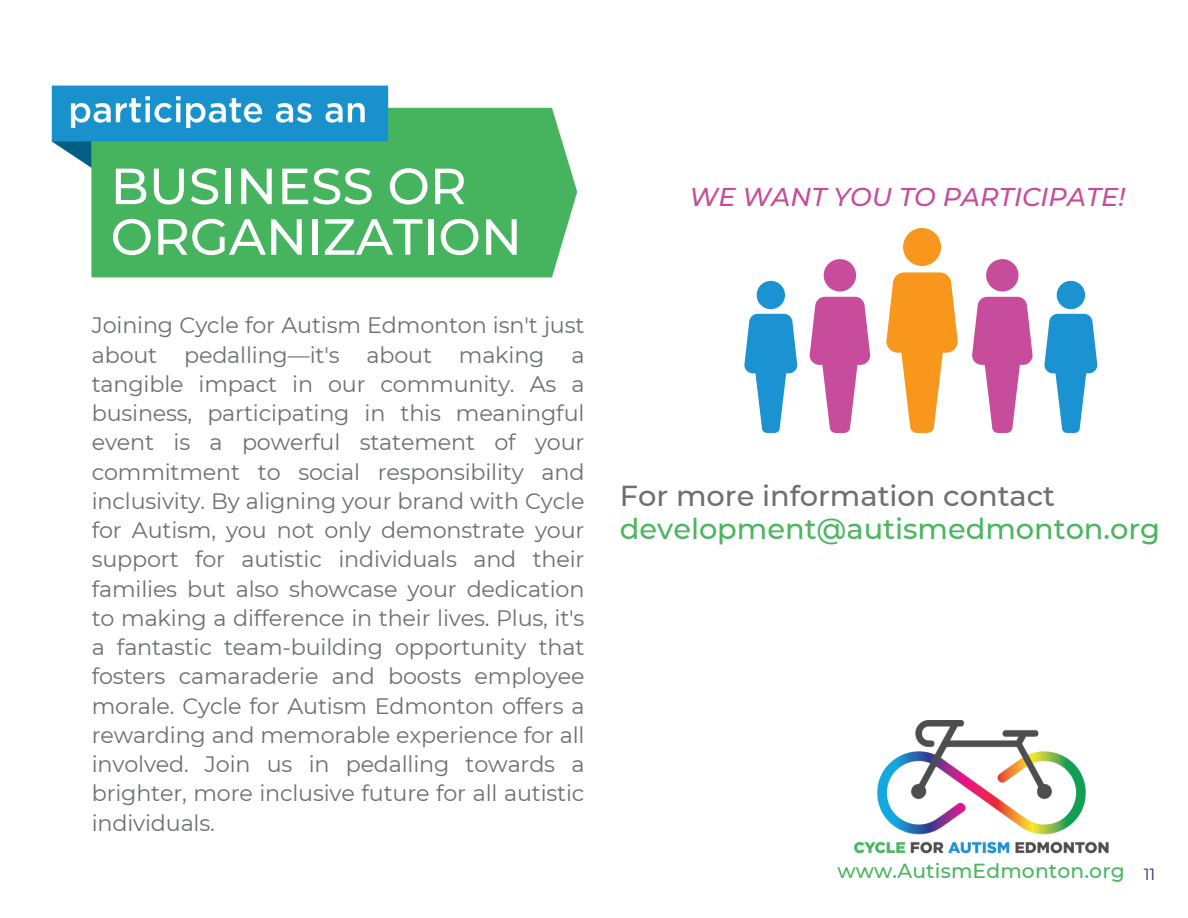
<style>
.page{position:relative;width:1188px;height:918px;background:#fff}
.page>*{position:absolute;margin:0;border:0;box-sizing:border-box;transform-origin:0 0}
.t1{font:500 50.7px/50.7px "Montserrat";color:#fff}
.t2{font:500 28.8px/33.8px "Montserrat";color:#4bb65f}
.t3{font:italic 500 25.65px "Montserrat";color:#c74c9c}
.t4{font:22.2px/29.2px "Montserrat";letter-spacing:-.01em;color:#6d6f71;text-align:justify}
.t5{font:500 20.25px "Montserrat";letter-spacing:.01em;color:#4bb65f}
.t6{font:16.2px "Montserrat";color:#2c2e73}
.s1{color:#6d6f71}
</style>
<div class="page">
<img style="left:51px;top:85px;width:527px;height:193px">
<div style="left:824px;top:259px;width:32px;height:33px;background:#c74c9c;border-radius:50%"></div>
<svg style="left:810px;top:297px;width:60px;height:136px"></svg>
<svg style="left:744px;top:314px;width:53px;height:119px"></svg>
<div style="left:757px;top:281px;width:28px;height:28px;background:#1b92d1;border-radius:50%"></div>
<svg style="left:972px;top:297px;width:61px;height:136px"></svg>
<div style="left:986px;top:259px;width:33px;height:33px;background:#c74c9c;border-radius:50%"></div>
<svg style="left:1044px;top:314px;width:53px;height:119px"></svg>
<div style="left:1057px;top:281px;width:28px;height:28px;background:#1b92d1;border-radius:50%"></div>
<div style="left:903px;top:228px;width:38px;height:38px;background:#f8971c;border-radius:50%"></div>
<svg style="left:886px;top:272px;width:72px;height:161px"></svg>
<img style="left:853px;top:720px;width:256px;height:134px">
<h1 class="t1" style="left:111px;top:161px;width:413px">BUSINESS OR<br>ORGANIZATION</h1>
<h3 class="t4" style="left:92px;top:311px;width:494px">Joining Cycle for Autism Edmonton isn't just about pedalling—it's about making a tangible impact in our community. As a business, participating in this meaningful event is a powerful statement of your commitment to social responsibility and inclusivity. By aligning your brand with Cycle for Autism, you not only demonstrate your support for autistic individuals and their families but also showcase your dedication to making a difference in their lives. Plus, it's a fantastic team-building opportunity that fosters camaraderie and boosts employee morale. Cycle for Autism Edmonton offers a rewarding and memorable experience for all involved. Join us in pedalling towards a brighter, more inclusive future for all autistic individuals.</h3>
<p class="t3" style="left:689px;top:181px;width:437px">WE WANT YOU TO PARTICIPATE!</p>
<p class="t2" style="left:620px;top:479px;width:542px"><span class="s1">For more information contact </span>development@autismedmonton.org</p>
<h2 class="t5" style="left:837px;top:859px;width:289px">www.AutismEdmonton.org</h2>
<p class="t6" style="left:1144px;top:865px;width:13px">11</p>
</div>
